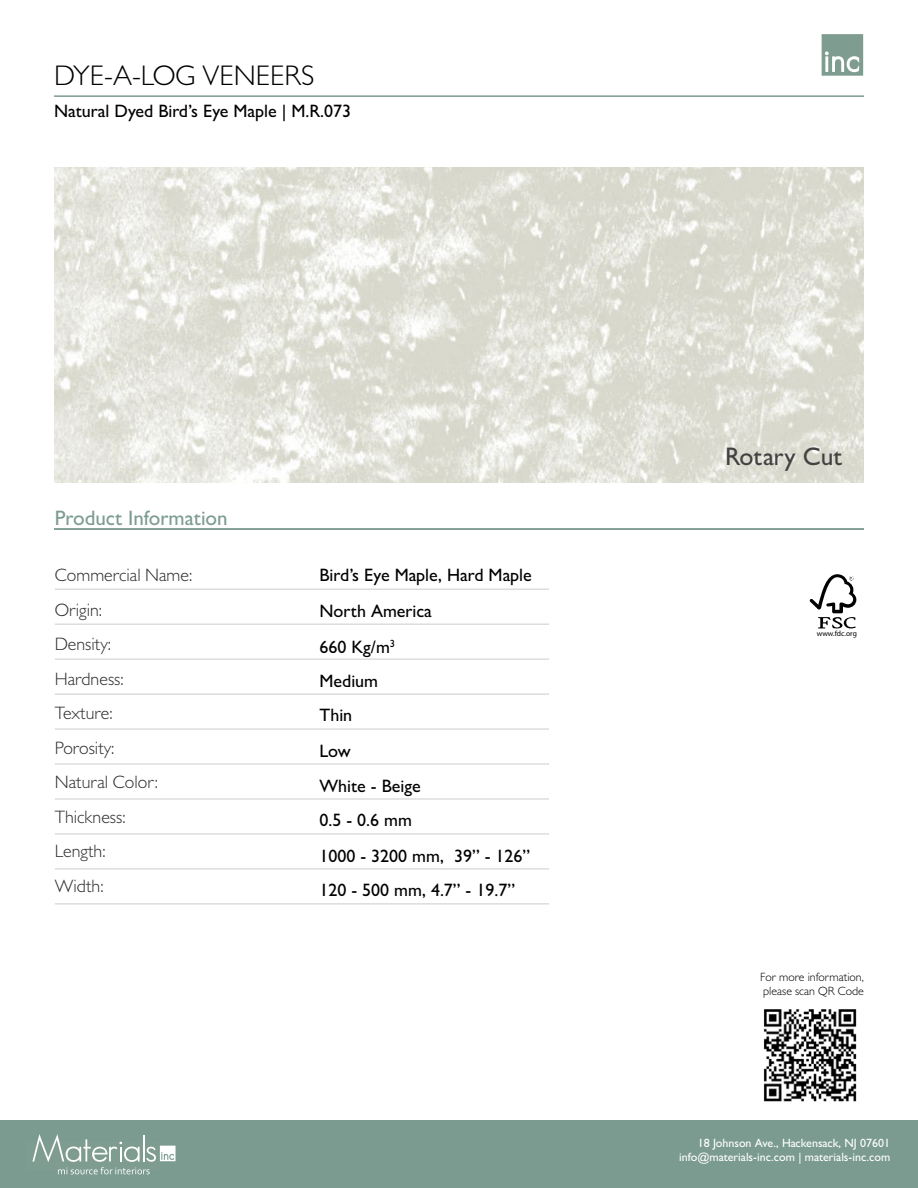
<style>
.page{position:relative;width:918px;height:1188px;background:#fff}
.page>*{position:absolute;margin:0;border:0;box-sizing:border-box;transform-origin:0 0}
.t1{font:300 28.5px "Gill Sans";color:#000}
.t2{font:500 25.5px "Gill Sans";color:#424242}
.t3{font:500 21px "Gill Sans";color:#7d9c90}
.t4{font:500 18px/35px "Gill Sans";color:#000}
.t5{font:300 18px/34.5px "Gill Sans";color:#2c2c2b}
.t6{font:500 12px/14.4px "Gill Sans";color:#fff;text-align:right}
.t7{font:300 12px/14.4px "Gill Sans";color:#000}
.t8{font:7.5px "Myriad Pro";color:#000}
</style>
<div class="page">
<hr style="left:55px;top:589px;width:494px;height:1px;background:#bbbaba">
<hr style="left:55px;top:693px;width:494px;height:2px;background:#bbbaba">
<hr style="left:55px;top:798px;width:494px;height:2px;background:#bbbaba">
<hr style="left:55px;top:623px;width:494px;height:2px;background:#bbbaba">
<hr style="left:55px;top:728px;width:494px;height:2px;background:#bbbaba">
<hr style="left:55px;top:833px;width:494px;height:2px;background:#bbbaba">
<hr style="left:55px;top:658px;width:494px;height:2px;background:#bbbaba">
<hr style="left:55px;top:763px;width:494px;height:2px;background:#bbbaba">
<hr style="left:55px;top:868px;width:494px;height:2px;background:#bbbaba">
<hr style="left:55px;top:903px;width:494px;height:2px;background:#bbbaba">
<svg style="left:822px;top:34px;width:41px;height:42px;background:#93aba1"></svg>
<hr style="left:54px;top:95px;width:810px;height:2px;background:#7d9c90">
<div style="left:0;top:1120px;width:918px;height:68px;background:#7b9b90"></div>
<svg style="left:32px;top:1134px;width:144px;height:40px"></svg>
<img style="left:54px;top:167px;width:810px;height:315px">
<hr style="left:54px;top:528px;width:810px;height:2px;background:#7d9c90">
<img style="left:763px;top:1009px;width:94px;height:93px">
<svg style="left:809px;top:574px;width:47px;height:54px"></svg>
<h1 class="t1" style="left:54px;top:58px;width:262px">DYE-A-LOG VENEERS</h1>
<p class="t4" style="left:54px;top:93px;width:299px">Natural Dyed Bird’s Eye Maple | M.R.073</p>
<p class="t3" style="left:55px;top:505px;width:174px">Product Information</p>
<p class="t5" style="left:55px;top:558px;width:139px">Commercial Name:<br>Origin:<br>Density:<br>Hardness:<br>Texture:<br>Porosity:<br>Natural Color:<br>Thickness:<br>Length:<br>Width:</p>
<p class="t4" style="left:320px;top:558px;width:214px">Bird’s Eye Maple, Hard Maple<br>North America<br>660 Kg/m<sup>3<br></sup>Medium<br>Thin<br>Low<br>White - Beige<br>0.5 - 0.6 mm<br>1000 - 3200 mm, 39” - 126”<br>120 - 500 mm, 4.7” - 19.7”</p>
<h2 class="t2" style="left:725px;top:442px;width:119px">Rotary Cut</h2>
<p class="t8" style="left:817px;top:629px;width:42px">www.fdc.org</p>
<p class="t7" style="left:760px;top:970px;width:105px">For more information, please scan QR Code</p>
<p class="t6" style="left:679px;top:1135px;width:213px">18 Johnson Ave., Hackensack, NJ 07601 info@materials-inc.com | materials-inc.com</p>
</div>
